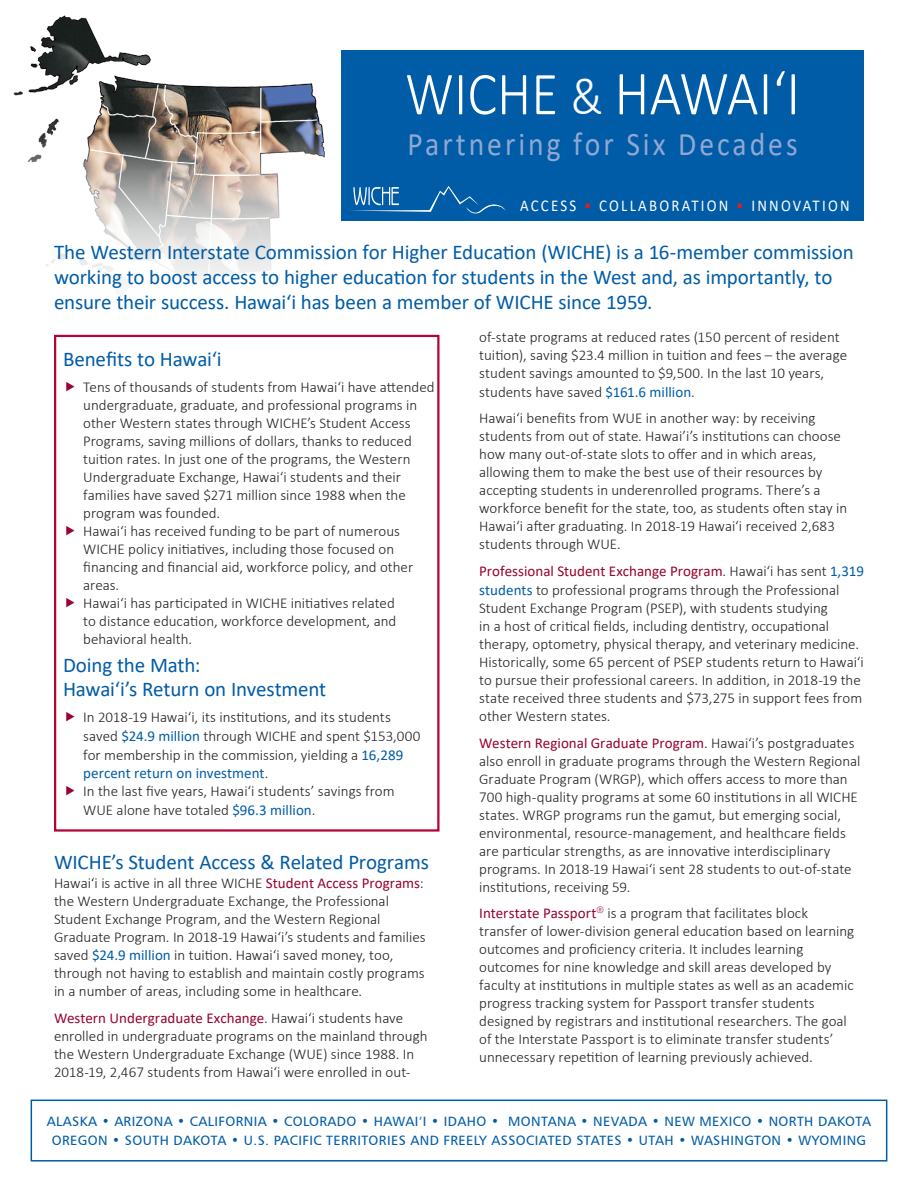
<style>
.page{position:relative;width:918px;height:1188px;background:#fff}
.page>*{position:absolute;margin:0;border:0;box-sizing:border-box;transform-origin:0 0}
.t1{font:300 63px "Calibri";letter-spacing:-.02em;color:#fff;scale:.9 1}
.t2{font:33px "Calibri";letter-spacing:.1em;color:#92a7d2;scale:.9 1}
.body_text{font:21px/25.2px "Calibri";letter-spacing:-.01em;color:#005ca7}
.box_subhead{font:21px/24px "Calibri";letter-spacing:-.01em;color:#005ca7}
.new_para_hed{font:21px "Calibri";letter-spacing:-.01em;color:#005ca7}
.t3{font:16.5px "Calibri";letter-spacing:.15em;color:#fff;scale:.9 1}
.body_text-2{font:300 15px/18px "Calibri";color:#231f20}
.t4{font:13.5px/19.5px "Humanist 777 BT Roman B";letter-spacing:.03em;color:#005ca7;text-align:center}
.s1{font-size:61.5px}
.s2{font-size:54px}
.s3{color:#d1232a}
.s4{font-weight:400;color:#005ca7}
.s5{font-weight:400;color:#98012d}
.s6{font-family:"Humanist 777 BT Light B"}
</style>
<div class="page">
<img style="left:14px;top:15px;width:309px;height:116px">
<svg style="left:27px;top:131px;width:351px;height:204px"></svg>
<div style="left:341px;top:50px;width:523px;height:171px;background:#005ca7"></div>
<svg style="left:350px;top:186px;width:156px;height:28px"></svg>
<div style="left:31px;top:1100px;width:856px;height:62px;border:2px solid #005ca7"></div>
<div style="left:54px;top:335px;width:386px;height:497px;border:2px solid #b30437"></div>
<p class="t1" style="left:405px;top:54px;width:440px"><span class="s1">WICHE</span> <span class="s2">&amp;</span> HAWAI‘I</p>
<p class="t2" style="left:408px;top:122px;width:435px">Partnering for Six Decades</p>
<p class="t3" style="left:520px;top:194px;width:368px">ACCESS <span class="s3">•</span> COLLABORATION <span class="s3">•</span> INNOVATION</p>
<p class="body_text" style="left:54px;top:239px;width:802px">The Western Interstate Commission for Higher Education (WICHE) is a 16-member commission working to boost access to higher education for students in the West and, as importantly, to ensure their success. Hawai‘i has been a member of WICHE since 1959.</p>
<p class="box_subhead" style="left:63px;top:346px;width:160px">Benefits to Hawai‘i</p>
<p class="body_text-2" style="left:83px;top:378px;width:353px">Tens of thousands of students from Hawai‘i have attended undergraduate, graduate, and professional programs in other Western states through WICHE’s Student Access Programs, saving millions of dollars, thanks to reduced tuition rates. In just one of the programs, the Western Undergraduate Exchange, Hawai‘i students and their families have saved $271 million since 1988 when the program was founded.</p>
<p class="body_text-2" style="left:83px;top:522px;width:331px">Hawai‘i has received funding to be part of numerous WICHE policy initiatives, including those focused on financing and financial aid, workforce policy, and other areas.</p>
<p class="body_text-2" style="left:83px;top:594px;width:315px;text-align:justify">Hawai‘i has participated in WICHE initiatives related to distance education, workforce development, and behavioral health.</p>
<p class="box_subhead" style="left:63px;top:652px;width:265px">Doing the Math:<br>Hawai‘i’s Return on Investment</p>
<p class="body_text-2" style="left:83px;top:708px;width:339px;line-height:18.8px">In 2018-19 Hawai‘i, its institutions, and its students saved <span class="s4">$24.9 million</span> through WICHE and spent $153,000 for membership in the commission, yielding a <span class="s4">16,289 percent return on investment</span>.</p>
<p class="body_text-2" style="left:83px;top:782px;width:313px;line-height:18.8px">In the last five years, Hawai‘i students’ savings from<br>WUE alone have totaled <span class="s4">$96.3 million</span>.</p>
<p class="new_para_hed" style="left:54px;top:847px;width:376px">WICHE’s Student Access &amp; Related Programs</p>
<p class="body_text-2" style="left:54px;top:874px;width:373px">Hawai‘i is active in all three WICHE <span class="s5">Student Access Programs</span>: the Western Undergraduate Exchange, the Professional Student Exchange Program, and the Western Regional Graduate Program. In 2018-19 Hawai‘i’s students and families saved <span class="s4">$24.9 million</span> in tuition. Hawai‘i saved money, too, through not having to establish and maintain costly programs in a number of areas, including some in healthcare.</p>
<p class="body_text-2" style="left:54px;top:1009px;width:375px"><span class="s5">Western Undergraduate Exchange</span>. Hawai‘i students have enrolled in undergraduate programs on the mainland through the Western Undergraduate Exchange (WUE) since 1988. In 2018-19, 2,467 students from Hawai‘i were enrolled in out-</p>
<p class="body_text-2" style="left:479px;top:328px;width:369px">of-state programs at reduced rates (150 percent of resident tuition), saving $23.4 million in tuition and fees – the average student savings amounted to $9,500. In the last 10 years, students have saved <span class="s4">$161.6 million</span>.</p>
<p class="body_text-2" style="left:479px;top:409px;width:370px">Hawai‘i benefits from WUE in another way: by receiving students from out of state. Hawai’i’s institutions can choose how many out-of-state slots to offer and in which areas, allowing them to make the best use of their resources by accepting students in underenrolled programs. There’s a workforce benefit for the state, too, as students often stay in Hawai‘i after graduating. In 2018-19 Hawai‘i received 2,683 students through WUE.</p>
<p class="body_text-2" style="left:479px;top:562px;width:386px"><span class="s5">Professional Student Exchange Program</span>. Hawai‘i has sent <span class="s4">1,319 students</span> to professional programs through the Professional Student Exchange Program (PSEP), with students studying<br>in a host of critical fields, including dentistry, occupational therapy, optometry, physical therapy, and veterinary medicine.<br>Historically, some 65 percent of PSEP students return to Hawai‘i to pursue their professional careers. In addition, in 2018-19 the state received three students and $73,275 in support fees from other Western states.</p>
<p class="body_text-2" style="left:479px;top:733px;width:383px"><span class="s5">Western Regional Graduate Program</span>. Hawai‘i’s postgraduates also enroll in graduate programs through the Western Regional Graduate Program (WRGP), which offers access to more than 700 high-quality programs at some 60 institutions in all WICHE states. WRGP programs run the gamut, but emerging social, environmental, resource-management, and healthcare fields are particular strengths, as are innovative interdisciplinary programs. In 2018-19 Hawai‘i sent 28 students to out-of-state institutions, receiving 59.</p>
<p class="body_text-2" style="left:479px;top:904px;width:377px"><span class="s5">Interstate Passport</span><sup>®</sup> is a program that facilitates block transfer of lower-division general education based on learning outcomes and proficiency criteria. It includes learning outcomes for nine knowledge and skill areas developed by faculty at institutions in multiple states as well as an academic progress tracking system for Passport transfer students designed by registrars and institutional researchers. The goal of the Interstate Passport is to eliminate transfer students’ unnecessary repetition of learning previously achieved.</p>
<p class="t4" style="left:47px;top:1111px;width:826px">ALASKA • ARIZONA • CALIFORNIA • COLORADO • HAWAI<span class="s6">‘</span>I • IDAHO • MONTANA • NEVADA • NEW MEXICO • NORTH DAKOTA<br>OREGON • SOUTH DAKOTA • U.S. PACIFIC TERRITORIES AND FREELY ASSOCIATED STATES • UTAH • WASHINGTON • WYOMING</p>
</div>
